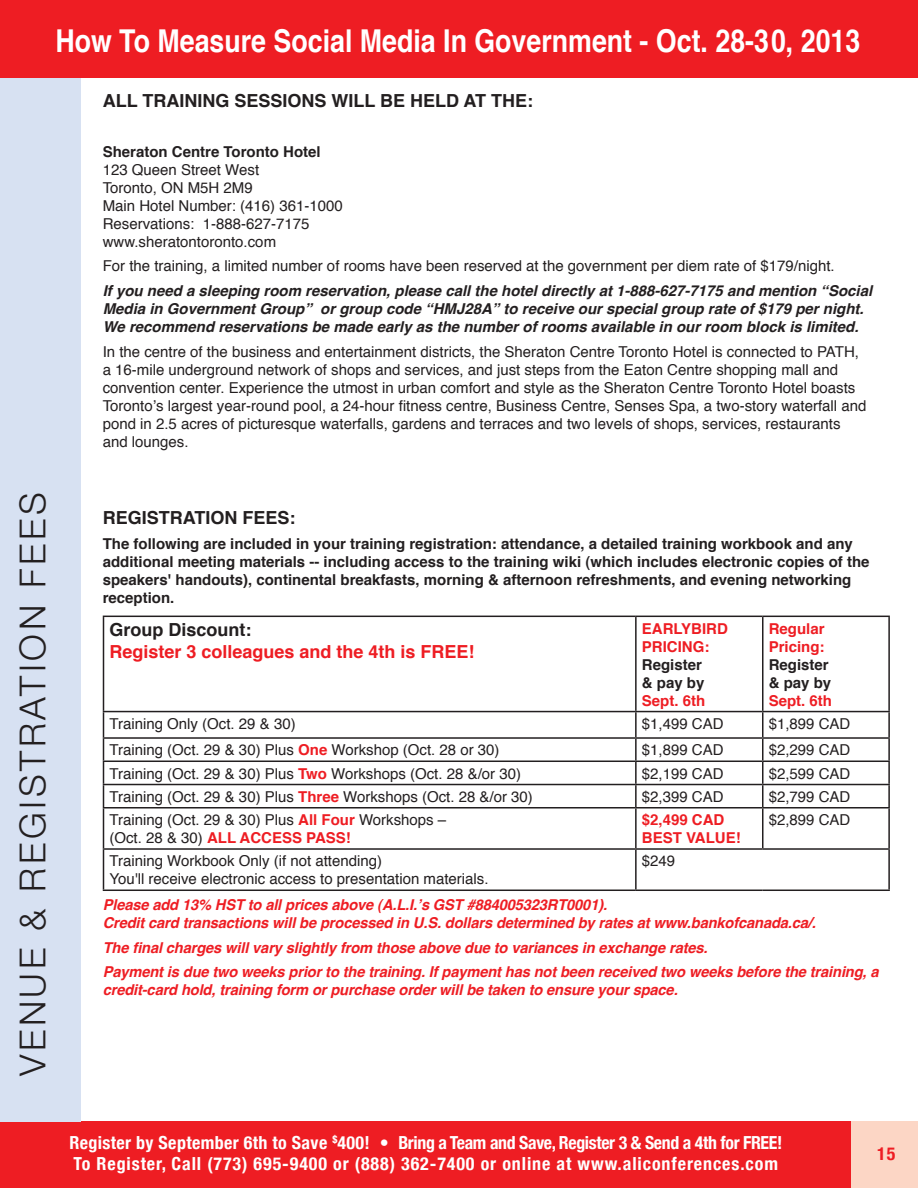
<style>
.page{position:relative;width:918px;height:1188px;background:#fff}
.page>*{position:absolute;margin:0;border:0;box-sizing:border-box;transform-origin:0 0}
.t1{font:300 36px "Helvetica Neue";color:#231f20}
.t2{font:700 31.5px "Helvetica";color:#fff;scale:.85 1}
.t3{font:700 condensed 18px/21.6px "Helvetica Neue";letter-spacing:.02em;color:#fff}
.t4{font:700 18px "Helvetica";color:#231f20}
.t5{font:700 18px "Helvetica";color:#ee1d23}
.t6{font:700 condensed 18px "Helvetica Neue";color:#ee1d23}
.t7{font:15px/18px "Helvetica";color:#231f20}
.t8{font:italic 700 15px/18px "Helvetica";letter-spacing:-.01em;color:#ee1d23}
.t9{font:700 15px/18px "Helvetica";color:#231f20}
.t10{font:italic 700 15px/18px "Helvetica";color:#231f20}
.t11{font:700 15px/18px "Helvetica";color:#ee1d23}
.s1{font-weight:700;color:#ee1d23}
</style>
<div class="page">
<div style="left:0;top:1122px;width:852px;height:66px;background:#ee1d23"></div>
<div style="left:852px;top:1122px;width:66px;height:66px;background:#fcd6c5"></div>
<div style="left:0;top:77px;width:81px;height:1045px;background:#d7e1f2"></div>
<div style="left:0;top:0;width:918px;height:78px;background:#ee1d23"></div>
<hr style="left:103px;top:616px;width:533px;height:1px;background:#231f20">
<hr style="left:103px;top:617px;width:1px;height:94px;background:#231f20">
<hr style="left:636px;top:616px;width:127px;height:1px;background:#231f20">
<hr style="left:635px;top:617px;width:2px;height:94px;background:#231f20">
<hr style="left:763px;top:616px;width:127px;height:1px;background:#231f20">
<hr style="left:762px;top:617px;width:2px;height:94px;background:#231f20">
<hr style="left:888px;top:617px;width:2px;height:94px;background:#231f20">
<hr style="left:103px;top:711px;width:533px;height:1px;background:#231f20">
<hr style="left:636px;top:711px;width:127px;height:1px;background:#231f20">
<hr style="left:635px;top:712px;width:2px;height:25px;background:#231f20">
<hr style="left:763px;top:711px;width:127px;height:1px;background:#231f20">
<hr style="left:762px;top:712px;width:2px;height:25px;background:#231f20">
<hr style="left:888px;top:712px;width:2px;height:25px;background:#231f20">
<hr style="left:103px;top:737px;width:533px;height:2px;background:#231f20">
<hr style="left:636px;top:737px;width:127px;height:2px;background:#231f20">
<hr style="left:635px;top:739px;width:2px;height:22px;background:#231f20">
<hr style="left:763px;top:737px;width:127px;height:2px;background:#231f20">
<hr style="left:762px;top:739px;width:2px;height:22px;background:#231f20">
<hr style="left:888px;top:739px;width:2px;height:22px;background:#231f20">
<hr style="left:103px;top:761px;width:533px;height:1px;background:#231f20">
<hr style="left:636px;top:761px;width:127px;height:1px;background:#231f20">
<hr style="left:635px;top:762px;width:2px;height:22px;background:#231f20">
<hr style="left:763px;top:761px;width:127px;height:1px;background:#231f20">
<hr style="left:762px;top:762px;width:2px;height:22px;background:#231f20">
<hr style="left:888px;top:762px;width:2px;height:22px;background:#231f20">
<hr style="left:103px;top:784px;width:533px;height:1px;background:#231f20">
<svg style="left:103px;top:712px;width:1px;height:95px"></svg>
<hr style="left:636px;top:784px;width:127px;height:1px;background:#231f20">
<hr style="left:635px;top:785px;width:2px;height:22px;background:#231f20">
<hr style="left:763px;top:784px;width:127px;height:1px;background:#231f20">
<hr style="left:762px;top:785px;width:2px;height:22px;background:#231f20">
<hr style="left:888px;top:785px;width:2px;height:22px;background:#231f20">
<hr style="left:103px;top:807px;width:533px;height:2px;background:#231f20">
<hr style="left:103px;top:809px;width:1px;height:39px;background:#231f20">
<hr style="left:636px;top:807px;width:127px;height:2px;background:#231f20">
<hr style="left:635px;top:809px;width:2px;height:39px;background:#231f20">
<hr style="left:763px;top:807px;width:127px;height:2px;background:#231f20">
<hr style="left:762px;top:809px;width:2px;height:39px;background:#231f20">
<hr style="left:888px;top:809px;width:2px;height:39px;background:#231f20">
<hr style="left:103px;top:848px;width:533px;height:2px;background:#231f20">
<hr style="left:103px;top:850px;width:1px;height:40px;background:#231f20">
<hr style="left:636px;top:848px;width:127px;height:2px;background:#231f20">
<hr style="left:635px;top:850px;width:2px;height:40px;background:#231f20">
<hr style="left:763px;top:848px;width:127px;height:2px;background:#231f20">
<hr style="left:888px;top:850px;width:2px;height:40px;background:#231f20">
<hr style="left:103px;top:890px;width:533px;height:1px;background:#231f20">
<hr style="left:636px;top:890px;width:127px;height:1px;background:#231f20">
<hr style="left:763px;top:890px;width:127px;height:1px;background:#231f20">
<h2 class="t2" style="left:55px;top:15px;width:949px">How To Measure Social Media In Government - Oct. 28-30, 2013</h2>
<p class="t4" style="left:103px;top:86px;width:432px">ALL TRAINING SESSIONS WILL BE HELD AT THE:</p>
<p class="t9" style="left:103px;top:142px;width:220px">Sheraton Centre Toronto Hotel</p>
<p class="t7" style="left:103px;top:161px;width:242px">123 Queen Street West<br>Toronto, ON M5H 2M9<br>Main Hotel Number: (416) 361-1000<br>Reservations: 1-888-627-7175 www.sheratontoronto.com</p>
<p class="t7" style="left:103px;top:258px;width:734px">For the training, a limited number of rooms have been reserved at the government per diem rate of $179/night.</p>
<p class="t10" style="left:103px;top:282px;width:771px">If you need a sleeping room reservation, please call the hotel directly at 1-888-627-7175 and mention “Social<br>Media in Government Group” or group code “HMJ28A” to receive our special group rate of $179 per night.<br>We recommend reservations be made early as the number of rooms available in our room block is limited.</p>
<p class="t7" style="left:103px;top:343px;width:765px">In the centre of the business and entertainment districts, the Sheraton Centre Toronto Hotel is connected to PATH, a 16-mile underground network of shops and services, and just steps from the Eaton Centre shopping mall and convention center. Experience the utmost in urban comfort and style as the Sheraton Centre Toronto Hotel boasts Toronto’s largest year-round pool, a 24-hour fitness centre, Business Centre, Senses Spa, a two-story waterfall and pond in 2.5 acres of picturesque waterfalls, gardens and terraces and two levels of shops, services, restaurants and lounges.</p>
<h1 class="t1" style="left:11px;top:1076px;width:582px;rotate:-90deg">VENUE &amp; REGISTRATION FEES</h1>
<p class="t4" style="left:103px;top:503px;width:194px">REGISTRATION FEES:</p>
<p class="t9" style="left:103px;top:535px;width:768px">The following are included in your training registration: attendance, a detailed training workbook and any additional meeting materials -- including access to the training wiki (which includes electronic copies of the speakers' handouts), continental breakfasts, morning &amp; afternoon refreshments, and evening networking reception.</p>
<p class="t4" style="left:110px;top:615px;width:144px">Group Discount:</p>
<p class="t5" style="left:110px;top:637px;width:367px">Register 3 colleagues and the 4th is FREE!</p>
<p class="t11" style="left:642px;top:619px;width:21px">Earlybird<br>Pricing</p>
<p class="t11" style="left:769px;top:619px;width:57px">Regular<br>Pricing:</p>
<p class="t9" style="left:769px;top:655px;width:64px">Register &amp; pay by</p>
<p class="t11" style="left:769px;top:691px;width:65px">Sept. 6th</p>
<p class="t11" style="left:704px;top:637px;width:6px">:</p>
<p class="t9" style="left:642px;top:655px;width:64px">Register &amp; pay by</p>
<p class="t11" style="left:642px;top:691px;width:65px">Sept. 6th</p>
<p class="t7" style="left:110px;top:715px;width:188px">Training Only (Oct. 29 &amp; 30)</p>
<p class="t7" style="left:642px;top:715px;width:83px">$1,499 CAD</p>
<p class="t7" style="left:769px;top:715px;width:83px">$1,899 CAD</p>
<p class="t7" style="left:110px;top:741px;width:392px">Training (Oct. 29 &amp; 30) Plus <span class="s1">One</span> Workshop (Oct. 28 or 30)</p>
<p class="t7" style="left:642px;top:741px;width:83px">$1,899 CAD</p>
<p class="t7" style="left:769px;top:741px;width:83px">$2,299 CAD</p>
<p class="t7" style="left:110px;top:765px;width:413px">Training (Oct. 29 &amp; 30) Plus <span class="s1">Two</span> Workshops (Oct. 28 &amp;/or 30)</p>
<p class="t7" style="left:642px;top:765px;width:83px">$2,199 CAD</p>
<p class="t7" style="left:769px;top:765px;width:83px">$2,599 CAD</p>
<p class="t7" style="left:110px;top:788px;width:425px">Training (Oct. 29 &amp; 30) Plus <span class="s1">Three</span> Workshops (Oct. 28 &amp;/or 30)</p>
<p class="t7" style="left:642px;top:788px;width:83px">$2,399 CAD</p>
<p class="t7" style="left:769px;top:788px;width:83px">$2,799 CAD</p>
<p class="t7" style="left:110px;top:811px;width:338px">Training (Oct. 29 &amp; 30) Plus <span class="s1">All Four</span> Workshops – (Oct. 28 &amp; 30) <span class="s1">All Access</span></p>
<p class="t11" style="left:642px;top:811px;width:100px">$2,499 CAD<br>BEST VALUE!</p>
<p class="t7" style="left:769px;top:811px;width:83px">$2,899 CAD</p>
<p class="t11" style="left:306px;top:829px;width:20px">Pass</p>
<p class="t11" style="left:346px;top:829px;width:6px">!</p>
<p class="t7" style="left:110px;top:852px;width:381px">Training Workbook Only (if not attending)<br>You'll receive electronic access to presentation materials.</p>
<p class="t7" style="left:642px;top:852px;width:35px">$249</p>
<p class="t8" style="left:103px;top:896px;width:715px">Please add 13% HST to all prices above (A.L.I.’s GST #884005323RT0001).<br>Credit card transactions will be processed in U.S. dollars determined by rates at www.bankofcanada.ca/.</p>
<p class="t8" style="left:103px;top:935px;width:777px;line-height:24.8px">The final charges will vary slightly from those above due to variances in exchange rates.<br>Payment is due two weeks prior to the training. If payment has not been received two weeks before the training, a</p>
<p class="t8" style="left:103px;top:981px;width:577px">credit-card hold, training form or purchase order will be taken to ensure your space.</p>
<p class="t3" style="left:69px;top:1131px;width:714px">Register by September 6th to Save <sup>$</sup>400! • Bring a Team and Save, Register 3 &amp; Send a 4th for FREE!<br>To Register, Call (773) 695-9400 or (888) 362-7400 or online at www.aliconferences.com</p>
<p class="t6" style="left:877px;top:1142px;width:20px">15</p>
</div>
